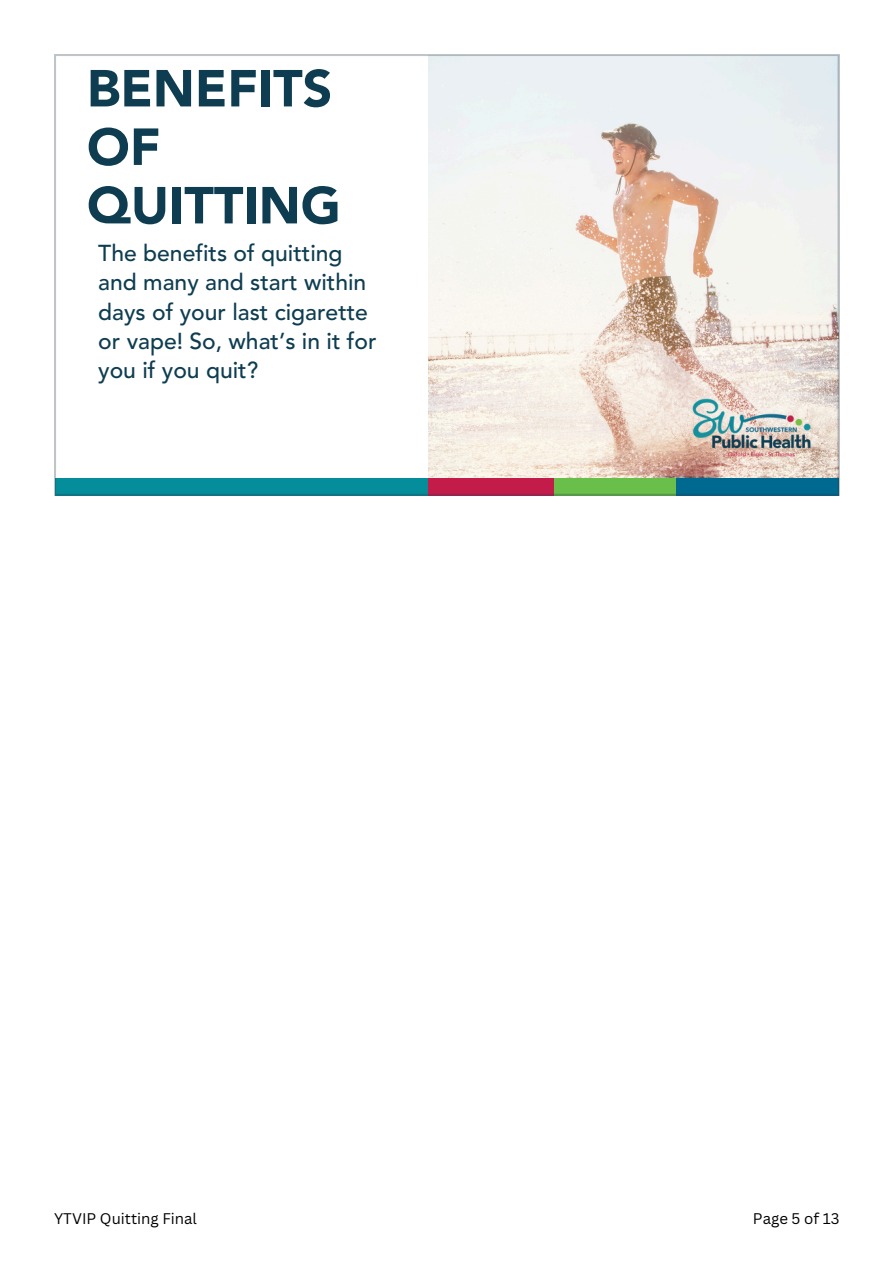
<style>
.page{position:relative;width:894px;height:1264px;background:#fff}
.page>*{position:absolute;margin:0;border:0;box-sizing:border-box;transform-origin:0 0}
.t1{font:900 51.45px/58.5px "Avenir LT Std";color:#0e3d51}
.t2{font:500 22.95px/29.4px "Avenir LT Std";color:#0e3d51}
.t3{font:15px "Canva Sans";color:#000}
</style>
<div class="page">
<svg style="left:54px;top:54px;width:785px;height:441px"></svg>
<h1 class="t1" style="left:87px;top:64px;width:255px">BENEFITS<br>OF<br>QUITTING</h1>
<h2 class="t2" style="left:98px;top:240px;width:280px">The benefits of quitting and many and start within days of your last cigarette or vape! So, what’s in it for you if you quit?</h2>
<p class="t3" style="left:54px;top:1207px;width:144px">YTVIP Quitting Final</p>
<p class="t3" style="left:752px;top:1207px;width:88px">Page 5 of 13</p>
</div>
